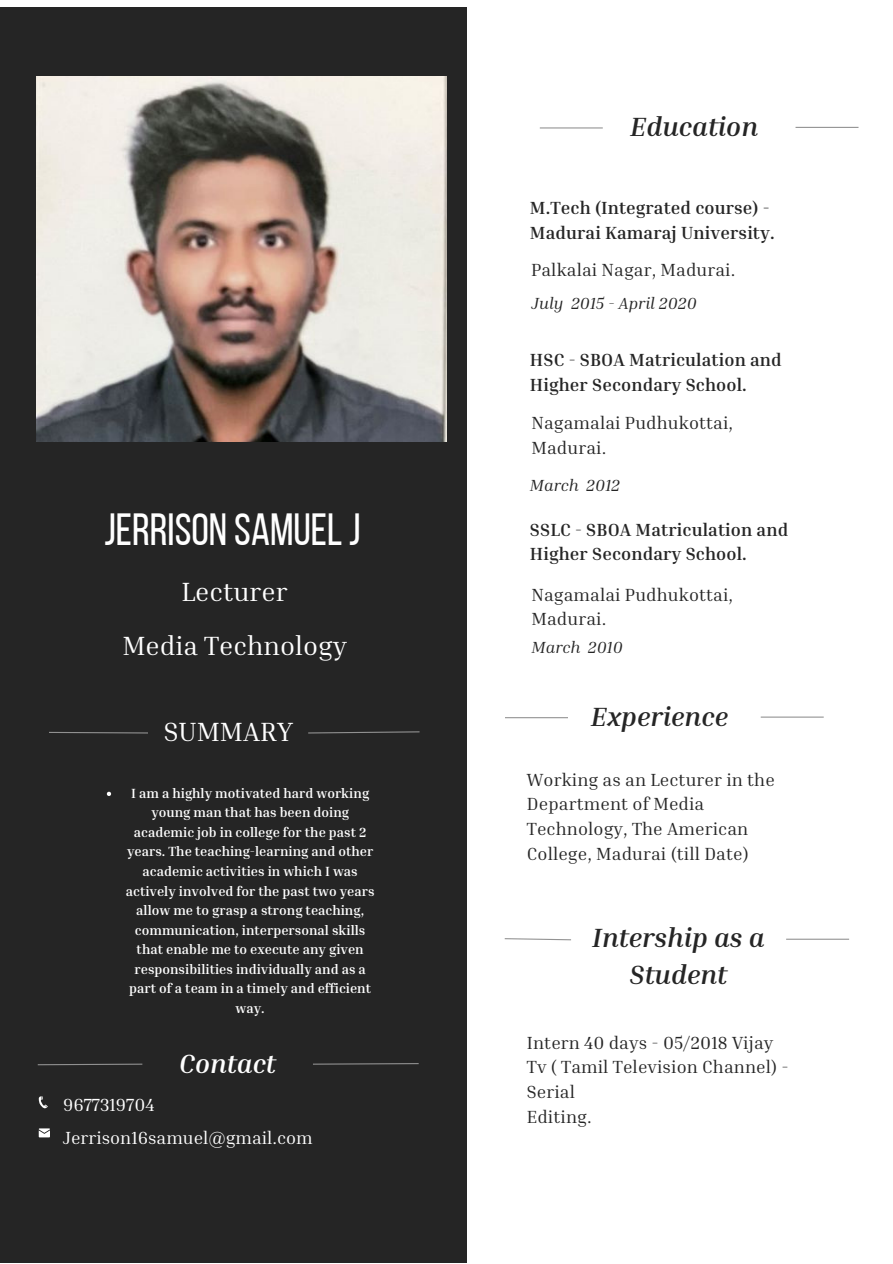
<style>
.page{position:relative;width:893px;height:1264px;background:#fff}
.page>*{position:absolute;margin:0;border:0;box-sizing:border-box;transform-origin:0 0}
.t1{font:45px "Bebas Neue";color:#fff}
.t2{font:italic 700 27px/37px "Inria Serif";color:#252525;text-align:center}
.t3{font:27px "Inria Serif";color:#fff}
.t4{font:italic 700 27px "Inria Serif";color:#fff}
.t5{font:18px/24.8px "Inria Serif";letter-spacing:.005em;color:#252525}
.t6{font:700 18px/24.8px "Inria Serif";letter-spacing:.005em;color:#252525}
.t7{font:18px "Inria Serif";color:#fff}
.t8{font:italic 16.5px "Inria Serif";color:#252525}
.t9{font:700 13.65px/19.5px "Inria Serif";color:#fff;text-align:center}
</style>
<div class="page">
<div style="left:0;top:7px;width:466px;height:1255px;background:#252525"></div>
<svg style="left:39px;top:1096px;width:9px;height:12px"></svg>
<svg style="left:39px;top:1128px;width:11px;height:9px"></svg>
<svg style="left:49px;top:731px;width:99px;height:3px"></svg>
<svg style="left:37px;top:1063px;width:106px;height:2px"></svg>
<svg style="left:313px;top:1063px;width:106px;height:2px"></svg>
<svg style="left:308px;top:731px;width:112px;height:3px"></svg>
<hr style="left:539px;top:127px;width:63px;height:1px;background:#252525">
<img style="left:37px;top:77px;width:409px;height:364px">
<svg style="left:107px;top:791px;width:4px;height:5px"></svg>
<hr style="left:795px;top:127px;width:63px;height:1px;background:#252525">
<hr style="left:505px;top:717px;width:63px;height:1px;background:#252525">
<hr style="left:760px;top:716px;width:63px;height:1px;background:#252525">
<svg style="left:504px;top:938px;width:67px;height:2px"></svg>
<hr style="left:786px;top:938px;width:63px;height:1px;background:#252525">
<h1 class="t1" style="left:104px;top:511px;width:258px">JERRISON SAMUELJ</h1>
<h2 class="t3" style="left:181px;top:574px;width:108px">Lecturer</h2>
<h2 class="t3" style="left:122px;top:629px;width:226px">Media Technology</h2>
<h2 class="t3" style="left:164px;top:715px;width:131px">SUMMARY</h2>
<p class="t9" style="left:126px;top:782px;width:250px">I am a highly motivated hard working young man that has been doing academic job in college for the past 2 years. The teaching-learning and other academic activities in which I was actively involved for the past two years allow me to grasp a strong teaching, communication, interpersonal skills that enable me to execute any given responsibilities individually and as a part of a team in a timely and efficient way.</p>
<h3 class="t7" style="left:63px;top:1093px;width:93px">9677319704</h3>
<h2 class="t4" style="left:179px;top:1046px;width:98px">Contact</h2>
<h3 class="t7" style="left:63px;top:1126px;width:251px">Jerrison16samuel@gmail.com</h3>
<h2 class="t2" style="left:630px;top:108px;width:129px">Education</h2>
<h3 class="t6" style="left:530px;top:195px;width:246px">M.Tech (Integrated course) -<br>Madurai Kamaraj University.</h3>
<h3 class="t5" style="left:531px;top:257px;width:206px">Palkalai Nagar, Madurai.</h3>
<p class="t8" style="left:531px;top:293px;width:167px">July 2015 - April 2020</p>
<h3 class="t6" style="left:530px;top:347px;width:253px">HSC - SBOA Matriculation and<br>Higher Secondary School.</h3>
<h3 class="t5" style="left:531px;top:410px;width:203px">Nagamalai Pudhukottai,<br>Madurai.</h3>
<p class="t8" style="left:530px;top:474px;width:92px">March 2012</p>
<h3 class="t6" style="left:530px;top:516px;width:260px">SSLC - SBOA Matriculation and<br>Higher Secondary School.</h3>
<h3 class="t5" style="left:531px;top:581px;width:203px">Nagamalai Pudhukottai,<br>Madurai.</h3>
<p class="t8" style="left:531px;top:636px;width:93px">March 2010</p>
<h2 class="t2" style="left:590px;top:697px;width:139px">Experience</h2>
<h3 class="t5" style="left:527px;top:766px;width:249px">Working as an Lecturer in the<br>Department of Media<br>Technology, The American<br>College, Madurai (till Date)</h3>
<h2 class="t2" style="left:592px;top:917px;width:174px">Intership as a<br>Student</h2>
<h3 class="t5" style="left:527px;top:1029px;width:263px">Intern 40 days - 05/2018 Vijay<br>Tv ( Tamil Television Channel) -<br>Serial<br>Editing.</h3>
</div>
